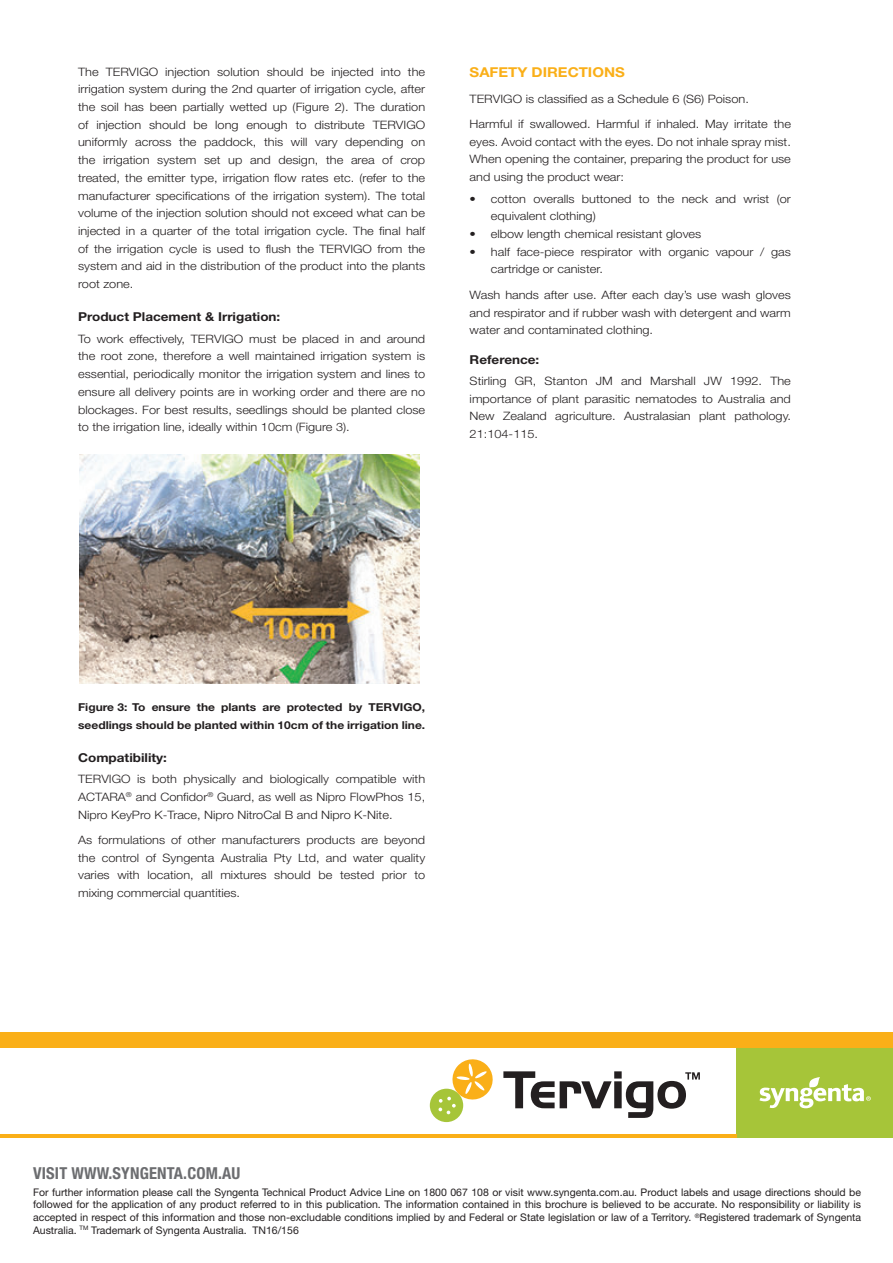
<style>
.page{position:relative;width:893px;height:1263px;background:#fff}
.page>*{position:absolute;margin:0;border:0;box-sizing:border-box;transform-origin:0 0}
.t1{font:700 condensed 16.5px "Helvetica Neue LT Std";letter-spacing:.01em;color:#6c6d70}
.t2{font:700 13.65px "Helvetica Neue LT Std";color:#faaf18;scale:1.1 1}
.t3{font:700 12.3px "Helvetica Neue LT Std";color:#231f20;scale:1.1 1}
.t4{font:300 11.55px/17.7px "Helvetica Neue LT Std";color:#231f20;text-align:justify;scale:1.1 1}
.t5{font:700 10.95px/17.7px "Helvetica Neue LT Std";color:#231f20;scale:1.1 1}
.t6{font:10.5px/12.6px "Helvetica Neue LT Std";color:#231f20;text-align:justify}
</style>
<div class="page">
<div style="left:736px;top:1033px;width:157px;height:105px;background:#a6c539"></div>
<div style="left:0;top:1032px;width:893px;height:15px;background:#faaf18"></div>
<svg style="left:759px;top:1077px;width:112px;height:31px"></svg>
<hr style="left:0;top:1135px;width:736px;height:3px;background:#faaf18">
<svg style="left:503px;top:1071px;width:197px;height:47px"></svg>
<svg style="left:430px;top:1059px;width:63px;height:63px"></svg>
<img style="left:79px;top:454px;width:340px;height:230px">
<p class="t4" style="left:78px;top:63px;width:317px">The TERVIGO injection solution should be injected into the irrigation system during the 2nd quarter of irrigation cycle, after the soil has been partially wetted up (Figure 2). The duration of injection should be long enough to distribute TERVIGO uniformly across the paddock, this will vary depending on the irrigation system set up and design, the area of crop treated, the emitter type, irrigation flow rates etc. (refer to the manufacturer specifications of the irrigation system). The total volume of the injection solution should not exceed what can be injected in a quarter of the total irrigation cycle. The final half of the irrigation cycle is used to flush the TERVIGO from the system and aid in the distribution of the product into the plants root zone.</p>
<p class="t3" style="left:78px;top:309px;width:185px">Product Placement &amp; Irrigation:</p>
<p class="t4" style="left:78px;top:330px;width:317px">To work effectively, TERVIGO must be placed in and around the root zone, therefore a well maintained irrigation system is essential, periodically monitor the irrigation system and lines to ensure all delivery points are in working order and there are no blockages. For best results, seedlings should be planted close to the irrigation line, ideally within 10cm (Figure 3).</p>
<p class="t2" style="left:470px;top:64px;width:143px">SAFETY DIRECTIONS</p>
<p class="t4" style="left:470px;top:86px;width:294px;line-height:25.3px">TERVIGO is classified as a Schedule 6 (S6) Poison.<br>Harmful if swallowed. Harmful if inhaled. May irritate the</p>
<p class="t4" style="left:470px;top:132px;width:294px">eyes. Avoid contact with the eyes. Do not inhale spray mist.<br>When opening the container, preparing the product for use and using the product wear:</p>
<p class="t4" style="left:491px;top:189px;width:274px;text-indent:-21px">• cotton overalls buttoned to the neck and wrist (or equivalent clothing)</p>
<p class="t4" style="left:470px;top:225px;width:212px">• elbow length chemical resistant gloves</p>
<p class="t4" style="left:491px;top:242px;width:274px;text-indent:-21px">• half face-piece respirator with organic vapour / gas cartridge or canister.</p>
<p class="t4" style="left:470px;top:286px;width:294px">Wash hands after use. After each day’s use wash gloves and respirator and if rubber wash with detergent and warm water and contaminated clothing.</p>
<p class="t3" style="left:470px;top:351px;width:65px">Reference:</p>
<p class="t4" style="left:470px;top:372px;width:294px">Stirling GR, Stanton JM and Marshall JW 1992. The importance of plant parasitic nematodes to Australia and New Zealand agriculture. Australasian plant pathology.<br>21:104-115.</p>
<p class="t5" style="left:78px;top:698px;width:317px">Figure 3: To ensure the plants are protected by TERVIGO, seedlings should be planted within 10cm of the irrigation line.</p>
<p class="t3" style="left:78px;top:750px;width:82px">Compatibility:</p>
<p class="t4" style="left:78px;top:770px;width:317px">TERVIGO is both physically and biologically compatible with ACTARA<sup>®</sup> and Confidor<sup>®</sup> Guard, as well as Nipro FlowPhos 15, Nipro KeyPro K-Trace, Nipro NitroCal B and Nipro K-Nite.</p>
<p class="t4" style="left:78px;top:831px;width:317px">As formulations of other manufacturers products are beyond the control of Syngenta Australia Pty Ltd, and water quality varies with location, all mixtures should be tested prior to mixing commercial quantities.</p>
<h1 class="t1" style="left:33px;top:1163px;width:209px">VISIT WWW.SYNGENTA.COM.AU</h1>
<p class="t6" style="left:33px;top:1186px;width:830px">For further information please call the Syngenta Technical Product Advice Line on 1800 067 108 or visit www.syngenta.com.au. Product labels and usage directions should be followed for the application of any product referred to in this publication. The information contained in this brochure is believed to be accurate. No responsibility or liability is accepted in respect of this information and those non-excludable conditions implied by and Federal or State legislation or law of a Territory. <sup>®</sup>Registered trademark of Syngenta Australia. <sup>TM</sup> Trademark of Syngenta Australia. TN16/156</p>
</div>
